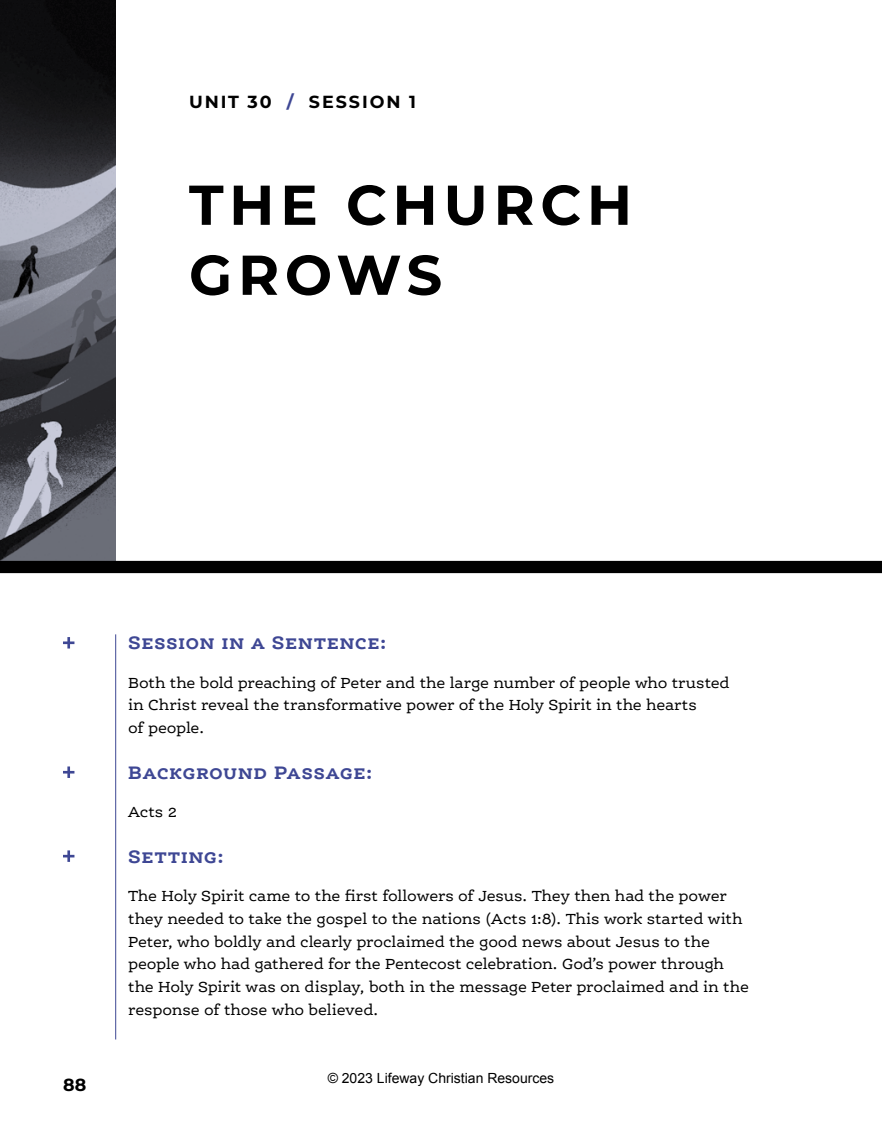
<style>
.page{position:relative;width:882px;height:1134px;background:#fff}
.page>*{position:absolute;margin:0;border:0;box-sizing:border-box;transform-origin:0 0}
.t1{font:700 56px/70px "Montserrat";letter-spacing:.1em;color:#000}
.t2{font:700 19.25px "Ernestine Pro";letter-spacing:.015em;color:#3e4794}
.t3{font:700 17.5px "Montserrat";letter-spacing:.11em;color:#000}
.t4{font:15.75px/22.8px "Ernestine Pro";letter-spacing:-.015em;color:#000}
.t5{font:14px "Arial";color:#000}
.s1{color:#3e4794}
</style>
<div class="page">
<img style="left:0;top:0;width:116px;height:561px">
<svg style="left:63px;top:637px;width:11px;height:12px"></svg>
<svg style="left:63px;top:766px;width:11px;height:12px"></svg>
<svg style="left:63px;top:850px;width:11px;height:12px"></svg>
<hr style="left:115px;top:634px;width:1px;height:406px;background:#3e4794">
<div style="left:0;top:561px;width:882px;height:12px;background:#000"></div>
<p class="t3" style="left:189px;top:89px;width:228px">UNIT 30 <span class="s1">/</span> SESSION 1</p>
<h1 class="t1" style="left:189px;top:167px;width:445px">THE CHURCH<br>GROWS</h1>
<p class="t3" style="left:63px;top:1072px;width:25px">88</p>
<p class="t2" style="left:128px;top:630px;width:260px">Session in a Sentence:</p>
<p class="t4" style="left:128px;top:671px;width:603px">Both the bold preaching of Peter and the large number of people who trusted in Christ reveal the transformative power of the Holy Spirit in the hearts<br>of people.</p>
<p class="t2" style="left:128px;top:760px;width:246px">Background Passage:</p>
<p class="t4" style="left:128px;top:800px;width:50px">Acts 2</p>
<p class="t2" style="left:128px;top:844px;width:98px">Setting:</p>
<p class="t4" style="left:128px;top:884px;width:622px">The Holy Spirit came to the first followers of Jesus. They then had the power they needed to take the gospel to the nations (Acts 1:8). This work started with Peter, who boldly and clearly proclaimed the good news about Jesus to the people who had gathered for the Pentecost celebration. God’s power through the Holy Spirit was on display, both in the message Peter proclaimed and in the response of those who believed.</p>
<p class="t5" style="left:328px;top:1069px;width:228px">© 2023 Lifeway Christian Resources</p>
</div>
